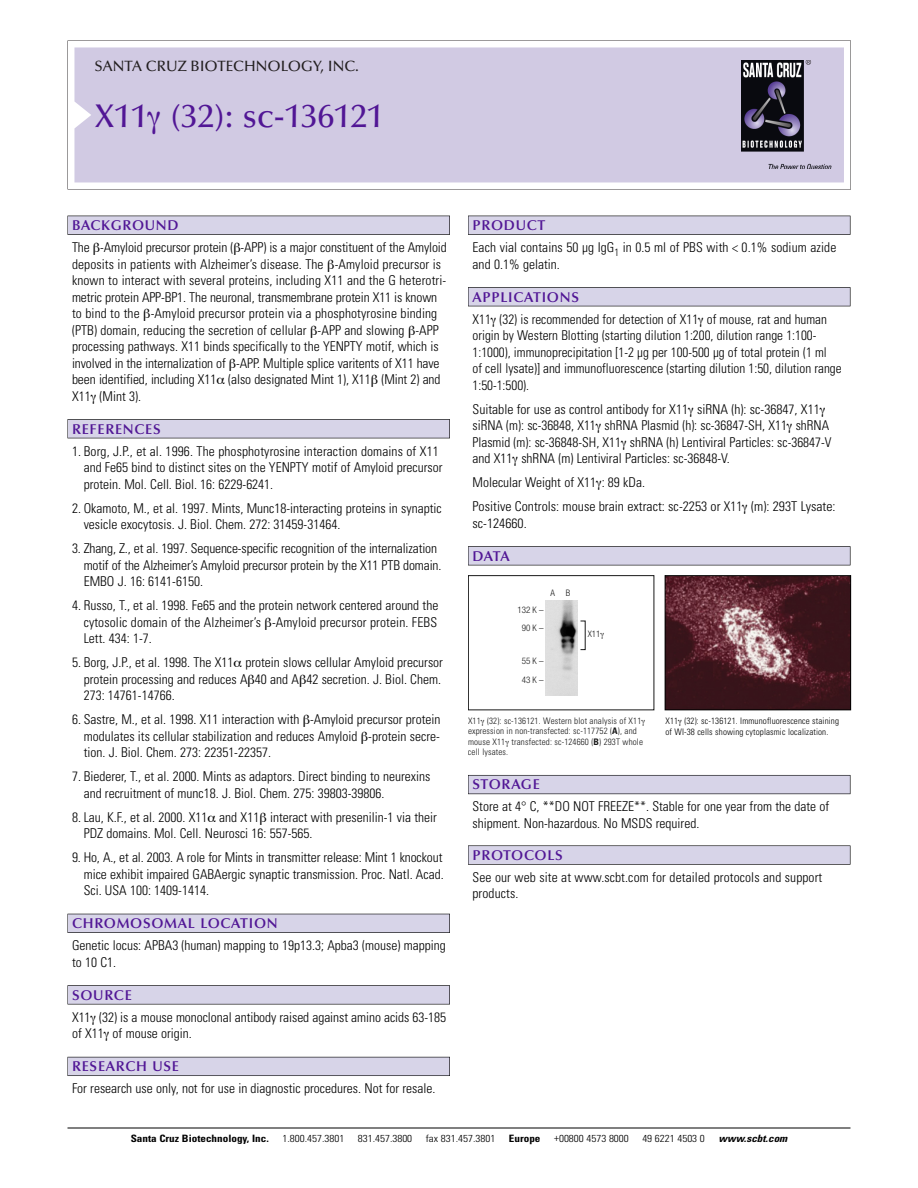
<style>
.page{position:relative;width:918px;height:1188px;background:#fff}
.page>*{position:absolute;margin:0;border:0;box-sizing:border-box;transform-origin:0 0}
.t1{font:500 33px "Optima";color:#511695}
.t2{font:500 15px "Optima";color:#231f20}
.t3{font:600 14.25px "Optima";letter-spacing:.05em;color:#511695}
.t4{font:300 condensed 13.5px/16.5px "Univers";color:#000}
.t5{font:300 condensed 10.2px "Univers";color:#000;scale:1.1 1}
.t6{font:700 condensed 10.2px "Univers";color:#000;scale:1.1 1}
.t7{font:italic 700 condensed 10.2px "Univers";color:#000;scale:1.1 1}
.t8{font:300 condensed 9px/10.5px "Univers";letter-spacing:.015em;color:#191919}
.t9{font:300 condensed 9px/10.5px "Univers";letter-spacing:.015em;color:#000}
.t10{font:300 condensed 9px/18px "Helvetica Neue";color:#191919;text-align:center}
.s1{font-weight:700}
</style>
<div class="page">
<svg style="left:74px;top:41px;width:777px;height:148px"></svg>
<div style="left:74px;top:47px;width:770px;height:135px;background:#d1cae3"></div>
<img style="left:741px;top:60px;width:90px;height:108px">
<div style="left:68px;top:216px;width:382px;height:19px;background:#535256"></div>
<div style="left:68px;top:216px;width:381px;height:18px;background:#d7d4e8"></div>
<div style="left:68px;top:419px;width:382px;height:19px;background:#515155"></div>
<div style="left:68px;top:420px;width:381px;height:18px;background:#d7d4e8"></div>
<div style="left:68px;top:914px;width:382px;height:19px;background:#515057"></div>
<div style="left:68px;top:914px;width:381px;height:18px;background:#d7d4e8"></div>
<div style="left:68px;top:985px;width:382px;height:19px;background:#575659"></div>
<div style="left:68px;top:986px;width:381px;height:18px;background:#d7d4e8"></div>
<div style="left:68px;top:1057px;width:382px;height:19px;background:#595860"></div>
<div style="left:68px;top:1057px;width:381px;height:18px;background:#d7d4e8"></div>
<div style="left:468px;top:216px;width:382px;height:19px;background:#535256"></div>
<div style="left:468px;top:216px;width:382px;height:18px;background:#d7d4e8"></div>
<div style="left:468px;top:287px;width:382px;height:19px;background:#515155"></div>
<div style="left:468px;top:288px;width:382px;height:18px;background:#d7d4e8"></div>
<div style="left:468px;top:546px;width:382px;height:19px;background:#545357"></div>
<div style="left:468px;top:547px;width:382px;height:18px;background:#d7d4e8"></div>
<div style="left:468px;top:775px;width:382px;height:19px;background:#5e5d65"></div>
<div style="left:468px;top:776px;width:382px;height:18px;background:#d7d4e8"></div>
<svg style="left:468px;top:845px;width:382px;height:20px"></svg>
<div style="left:468px;top:846px;width:382px;height:18px;background:#d7d4e8"></div>
<hr style="left:68px;top:1128px;width:782px;height:1px;background:#000">
<img style="left:667px;top:577px;width:182px;height:131px">
<div style="left:665px;top:575px;width:186px;height:135px;border:1px solid #000"></div>
<div style="left:468px;top:575px;width:186px;height:135px;border:1px solid #191919"></div>
<img style="left:546px;top:601px;width:32px;height:95px">
<svg style="left:148px;top:112px;width:12px;height:22px"></svg>
<p class="t2" style="left:94px;top:60px;width:266px">SANTA CRUZ BIOTECHNOLOGY, INC.</p>
<p class="t1" style="left:94px;top:102px;width:291px">X11 (32): sc-136121</p>
<p class="t3" style="left:72px;top:219px;width:108px">BACKGROUND</p>
<p class="t4" style="left:72px;top:240px;width:376px">The -Amyloid precursor protein ( -APP) is a major constituent of the Amyloid deposits in patients with Alzheimer’s disease. The -Amyloid precursor is known to interact with several proteins, including X11 and the G heterotri&shy;metric protein APP-BP1. The neuronal, transmembrane protein X11 is known to bind to the -Amyloid precursor protein via a phosphotyrosine binding (PTB) domain, reducing the secretion of cellular -APP and slowing -APP processing pathways. X11 binds specifically to the YENPTY motif, which is involved in the internalization of -APP. Multiple splice varitents of X11 have been identified, including X11 (also designated Mint 1), X11 (Mint 2) and X11 (Mint 3).</p>
<p class="t3" style="left:72px;top:423px;width:90px">REFERENCES</p>
<p class="t4" style="left:84px;top:444px;width:360px;text-indent:-12px">1. Borg, J.P., et al. 1996. The phosphotyrosine interaction domains of X11 and Fe65 bind to distinct sites on the YENPTY motif of Amyloid precursor protein. Mol. Cell. Biol. 16: 6229-6241.</p>
<p class="t4" style="left:84px;top:501px;width:360px;text-indent:-12px">2. Okamoto, M., et al. 1997. Mints, Munc18-interacting proteins in synaptic vesicle exocytosis. J. Biol. Chem. 272: 31459-31464.</p>
<p class="t4" style="left:84px;top:541px;width:359px;text-indent:-12px">3. Zhang, Z., et al. 1997. Sequence-specific recognition of the internalization motif of the Alzheimer’s Amyloid precursor protein by the X11 PTB domain.<br>EMBO J. 16: 6141-6150.</p>
<p class="t4" style="left:84px;top:598px;width:356px;text-align:justify;text-indent:-12px">4. Russo, T., et al. 1998. Fe65 and the protein network centered around the cytosolic domain of the Alzheimer’s -Amyloid precursor protein. FEBS Lett. 434: 1-7.</p>
<p class="t4" style="left:84px;top:655px;width:361px;text-indent:-12px">5. Borg, J.P., et al. 1998. The X11 protein slows cellular Amyloid precursor protein processing and reduces A 40 and A 42 secretion. J. Biol. Chem.<br>273: 14761-14766.</p>
<p class="t4" style="left:84px;top:712px;width:358px;text-align:justify;text-indent:-12px">6. Sastre, M., et al. 1998. X11 interaction with -Amyloid precursor protein modulates its cellular stabilization and reduces Amyloid -protein secre&shy;tion. J. Biol. Chem. 273: 22351-22357.</p>
<p class="t4" style="left:84px;top:769px;width:348px;text-indent:-12px">7. Biederer, T., et al. 2000. Mints as adaptors. Direct binding to neurexins and recruitment of munc18. J. Biol. Chem. 275: 39803-39806.</p>
<p class="t4" style="left:84px;top:810px;width:355px;text-indent:-12px">8. Lau, K.F., et al. 2000. X11 and X11 interact with presenilin-1 via their<br>PDZ domains. Mol. Cell. Neurosci 16: 557-565.</p>
<p class="t4" style="left:84px;top:850px;width:362px;text-align:justify;text-indent:-12px">9. Ho, A., et al. 2003. A role for Mints in transmitter release: Mint 1 knockout mice exhibit impaired GABAergic synaptic transmission. Proc. Natl. Acad.<br>Sci. USA 100: 1409-1414.</p>
<p class="t3" style="left:72px;top:917px;width:207px">CHROMOSOMAL LOCATION</p>
<p class="t4" style="left:72px;top:939px;width:375px">Genetic locus: APBA3 (human) mapping to 19p13.3; Apba3 (mouse) mapping to 10 C1.</p>
<p class="t3" style="left:72px;top:989px;width:61px">SOURCE</p>
<p class="t4" style="left:72px;top:1010px;width:376px">X11 (32) is a mouse monoclonal antibody raised against amino acids 63-185 of X11 of mouse origin.</p>
<p class="t3" style="left:72px;top:1060px;width:109px">RESEARCH USE</p>
<p class="t4" style="left:72px;top:1082px;width:365px">For research use only, not for use in diagnostic procedures. Not for resale.</p>
<p class="t3" style="left:473px;top:219px;width:74px">PRODUCT</p>
<p class="t4" style="left:473px;top:240px;width:365px">Each vial contains 50 µg IgG<sub>1</sub> in 0.5 ml of PBS with &lt; 0.1% sodium azide and 0.1% gelatin.</p>
<p class="t3" style="left:473px;top:291px;width:108px">APPLICATIONS</p>
<p class="t4" style="left:473px;top:312px;width:371px">X11 (32) is recommended for detection of X11 of mouse, rat and human origin by Western Blotting (starting dilution 1:200, dilution range 1:100- 1:1000), immunoprecipitation [1-2 µg per 100-500 µg of total protein (1 ml<br>of cell lysate)] and immunofluorescence (starting dilution 1:50, dilution range 1:50-1:500).</p>
<p class="t4" style="left:473px;top:402px;width:360px">Suitable for use as control antibody for X11 siRNA (h): sc-36847, X11 siRNA (m): sc-36848, X11 shRNA Plasmid (h): sc-36847-SH, X11 shRNA Plasmid (m): sc-36848-SH, X11 shRNA (h) Lentiviral Particles: sc-36847-V and X11 shRNA (m) Lentiviral Particles: sc-36848-V.</p>
<p class="t4" style="left:473px;top:475px;width:174px">Molecular Weight of X11 : 89 kDa.</p>
<p class="t4" style="left:473px;top:499px;width:365px">Positive Controls: mouse brain extract: sc-2253 or X11 (m): 293T Lysate: sc-124660.</p>
<p class="t3" style="left:473px;top:550px;width:39px">DATA</p>
<p class="t10" style="left:551px;top:585px;width:21px">A B</p>
<p class="t10" style="left:518px;top:601px;width:28px">132 K –<br>90K–</p>
<p class="t10" style="left:522px;top:651px;width:23px;line-height:19.5px;text-align:left">55K–<br>43K–</p>
<p class="t10" style="left:588px;top:625px;width:14px">X11</p>
<p class="t8" style="left:468px;top:716px;width:177px">X11 (32): sc-136121. Western blot analysis of X11 expression in non-transfected: sc-117752 (<span class="s1">A</span>), and mouse X11 transfected: sc-124660 (<span class="s1">B</span>) 293T whole cell lysates.</p>
<p class="t9" style="left:665px;top:717px;width:175px">X11 (32): sc-136121. Immunofluorescence staining of WI-38 cells showing cytoplasmic localization.</p>
<p class="t3" style="left:473px;top:779px;width:69px">STORAGE</p>
<p class="t4" style="left:473px;top:800px;width:358px">Store at 4° C, **DO NOT FREEZE**. Stable for one year from the date of shipment. Non-hazardous. No MSDS required.</p>
<p class="t3" style="left:473px;top:849px;width:92px">PROTOCOLS</p>
<p class="t4" style="left:473px;top:870px;width:351px">See our web site at www.scbt.com for detailed protocols and support products.</p>
<p class="t6" style="left:131px;top:1135px;width:127px">Santa Cruz Biotechnology, Inc.</p>
<p class="t5" style="left:282px;top:1135px;width:58px">1.800.457.3801</p>
<p class="t5" style="left:358px;top:1135px;width:51px">831.457.3800</p>
<p class="t5" style="left:426px;top:1135px;width:65px">fax 831.457.3801</p>
<p class="t6" style="left:509px;top:1135px;width:30px">Europe</p>
<p class="t5" style="left:554px;top:1135px;width:69px">+00800 4573 8000</p>
<p class="t5" style="left:642px;top:1135px;width:58px">49 6221 4503 0</p>
<p class="t7" style="left:719px;top:1135px;width:66px">www.scbt.com</p>
</div>
